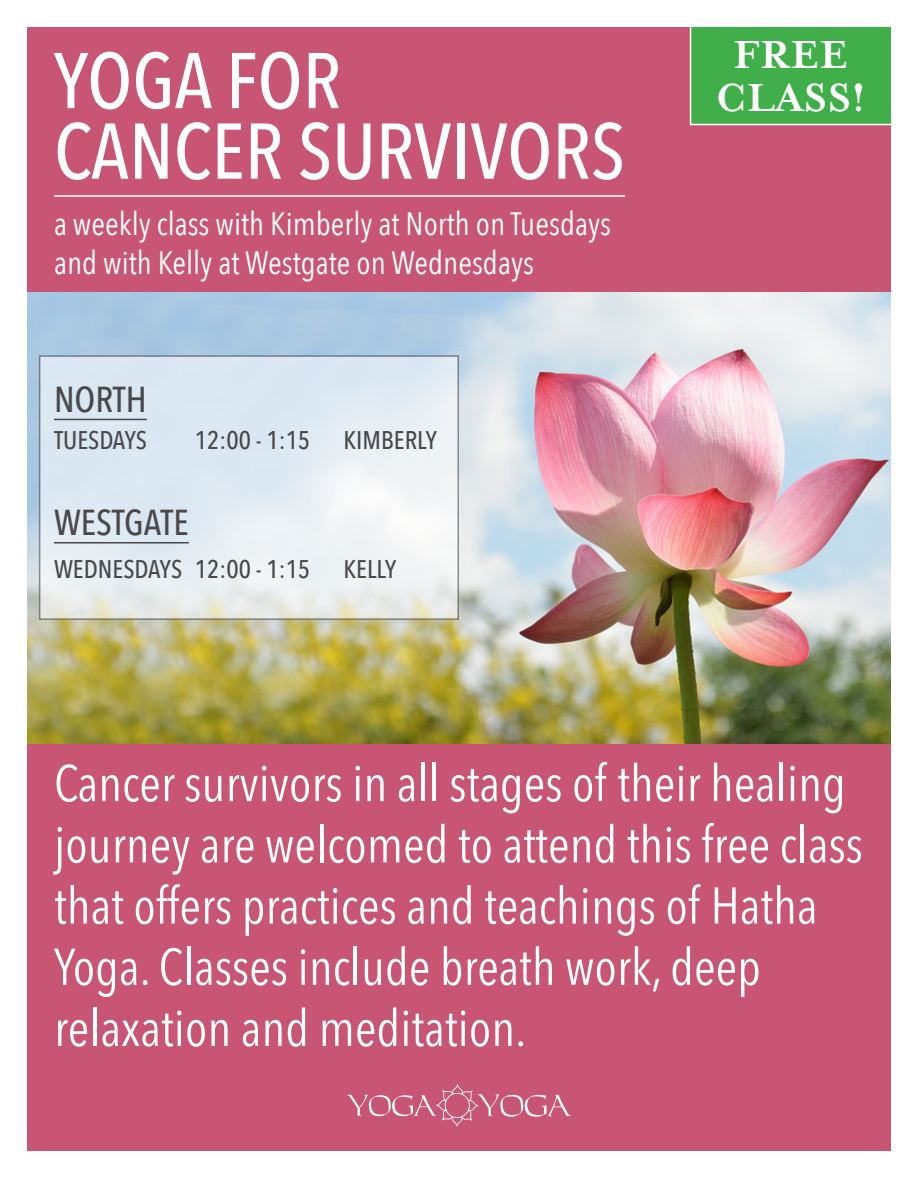
<style>
.page{position:relative;width:918px;height:1188px;background:#fff}
.page>*{position:absolute;margin:0;border:0;box-sizing:border-box;transform-origin:0 0}
.t1{font:500 78px/70.5px "Avenir Next Condensed";color:#fff}
.t2{font:51px/61.2px "Avenir Next Condensed";color:#fff}
.t3{font:700 45px/43.5px "Mrs Eaves OT";color:#fff;text-align:center}
.t4{font:500 36px "Avenir Next Condensed";color:#49494b}
.t5{font:32.25px/38.7px "Avenir Next Condensed";color:#fff}
.t6{font:500 25.5px "Avenir Next Condensed";color:#49494b}
</style>
<div class="page">
<img style="left:27px;top:292px;width:864px;height:452px">
<div style="left:27px;top:27px;width:864px;height:265px;background:#c85574"></div>
<div style="left:27px;top:744px;width:864px;height:406px;background:#c85574"></div>
<svg style="left:347px;top:1084px;width:224px;height:43px"></svg>
<hr style="left:54px;top:195px;width:571px;height:2px;background:#fff">
<svg style="left:39px;top:355px;width:420px;height:265px;background:#e1e9ef"></svg>
<hr style="left:54px;top:419px;width:93px;height:1px;background:#49494b">
<hr style="left:54px;top:542px;width:135px;height:2px;background:#49494b">
<div style="left:690px;top:26px;width:202px;height:99px;background:#40ae49;border:2px solid #fff"></div>
<p class="t1" style="left:54px;top:45px;width:573px">YOGA FOR<br>CANCER SURVIVORS</p>
<p class="t5" style="left:54px;top:203px;width:559px">a weekly class with Kimberly at North on Tuesdays and with Kelly at Westgate on Wednesdays</p>
<p class="t4" style="left:54px;top:378px;width:94px">NORTH</p>
<p class="t6" style="left:54px;top:425px;width:95px">TUESDAYS</p>
<p class="t6" style="left:195px;top:425px;width:117px">12:00 - 1:15</p>
<p class="t6" style="left:344px;top:425px;width:95px">KIMBERLY</p>
<p class="t4" style="left:54px;top:501px;width:136px">WESTGATE</p>
<p class="t6" style="left:54px;top:554px;width:258px">WEDNESDAYS 12:00 - 1:15</p>
<p class="t6" style="left:344px;top:554px;width:54px">KELLY</p>
<p class="t3" style="left:716px;top:33px;width:152px">FREE<br>CLASS!</p>
<p class="t2" style="left:54px;top:750px;width:810px">Cancer survivors in all stages of their healing journey are welcomed to attend this free class that offers practices and teachings of Hatha Yoga. Classes include breath work, deep relaxation and meditation.</p>
</div>
